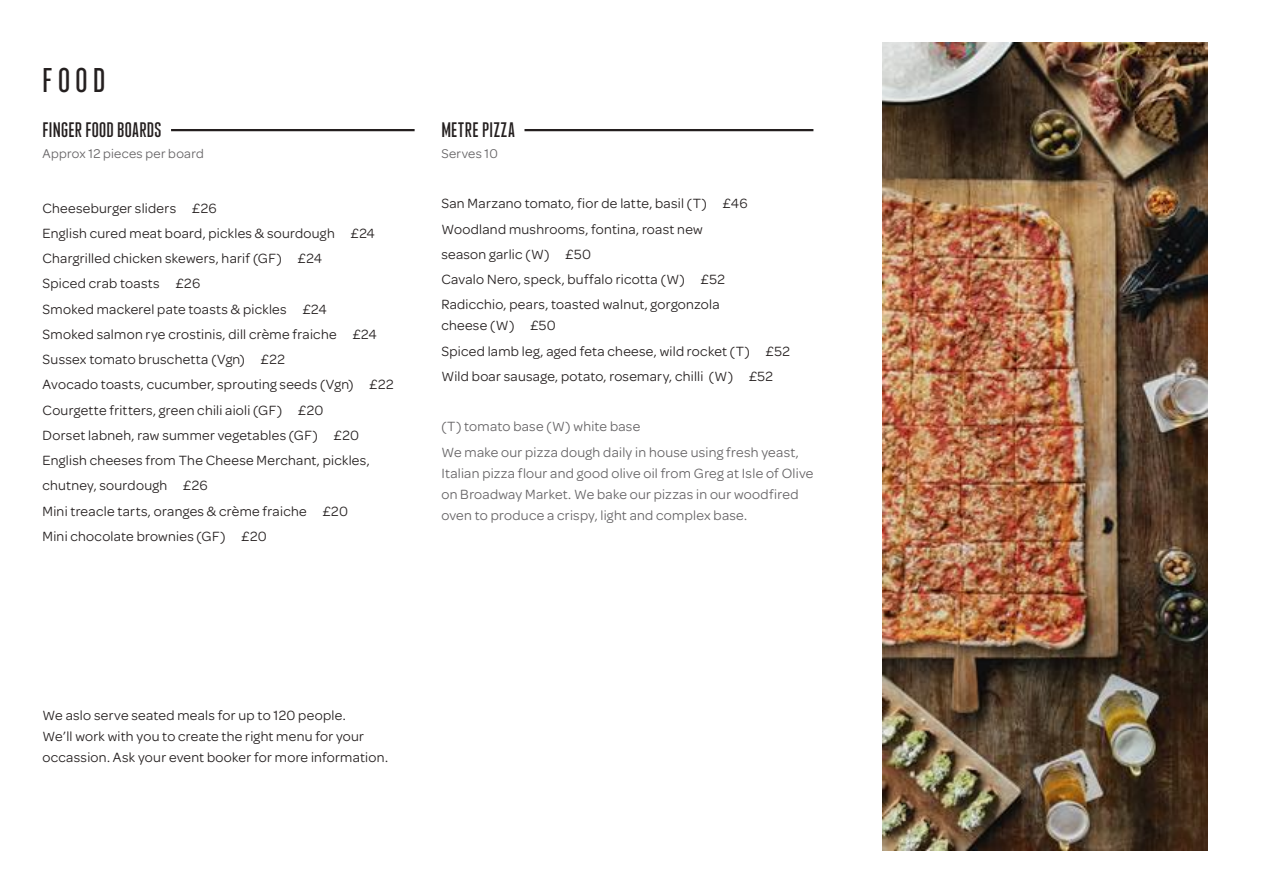
<style>
.page{position:relative;width:1263px;height:893px;background:#fff}
.page>*{position:absolute;margin:0;border:0;box-sizing:border-box;transform-origin:0 0}
.t1{font:36px "Knockout 27 Junior Bantamwt";color:#241f1f;scale:1.05 1}
.t2{font:21px "Franchise";letter-spacing:.015em;color:#241f1f}
.t3{font:14.25px/25.2px "Omnes";letter-spacing:.02em;color:#241f1f}
.t4{font:14.25px/21px "Omnes";letter-spacing:.02em;color:#656365}
.t5{font:13.5px "Omnes";letter-spacing:.025em;color:#656365}
</style>
<div class="page">
<hr style="left:171px;top:129px;width:244px;height:2px;background:#241f1f">
<hr style="left:524px;top:129px;width:289px;height:2px;background:#241f1f">
<img style="left:882px;top:43px;width:326px;height:807px">
<h1 class="t1" style="left:43px;top:59px;width:61px">FOOD</h1>
<h2 class="t2" style="left:43px;top:119px;width:120px">FINGER FOOD BOARDS</h2>
<p class="t5" style="left:43px;top:146px;width:163px">Approx 12 pieces per board</p>
<p class="t3" style="left:43px;top:195px;width:352px">Cheeseburger sliders £26<br>English cured meat board, pickles &amp; sourdough £24<br>Chargrilled chicken skewers, harif (GF) £24<br>Spiced crab toasts £26<br>Smoked mackerel pate toasts &amp; pickles £24<br>Smoked salmon rye crostinis, dill crème fraiche £24<br>Sussex tomato bruschetta (Vgn) £22<br>Avocado toasts, cucumber, sprouting seeds (Vgn) £22<br>Courgette fritters, green chili aioli (GF) £20<br>Dorset labneh, raw summer vegetables (GF) £20<br>English cheeses from The Cheese Merchant, pickles, chutney, sourdough £26<br>Mini treacle tarts, oranges &amp; crème fraiche £20<br>Mini chocolate brownies (GF) £20</p>
<h2 class="t2" style="left:441px;top:119px;width:75px">METRE PIZZA</h2>
<p class="t5" style="left:441px;top:146px;width:58px">Serves 10</p>
<p class="t3" style="left:441px;top:191px;width:308px">San Marzano tomato, fior de latte, basil (T) £46<br>Woodland mushrooms, fontina, roast new season garlic (W) £50<br>Cavalo Nero, speck, buffalo ricotta (W) £52<br>Radicchio, pears, toasted walnut, gorgonzola</p>
<p class="t3" style="left:441px;top:313px;width:350px">cheese (W) £50<br>Spiced lamb leg, aged feta cheese, wild rocket (T) £52<br>Wild boar sausage, potato, rosemary, chilli (W) £52</p>
<p class="t4" style="left:441px;top:414px;width:359px;line-height:25.2px">(T) tomato base (W) white base<br>We make our pizza dough daily in house using fresh yeast,</p>
<p class="t4" style="left:441px;top:462px;width:374px">Italian pizza flour and good olive oil from Greg at Isle of Olive on Broadway Market. We bake our pizzas in our woodfired oven to produce a crispy, light and complex base.</p>
<p class="t3" style="left:43px;top:705px;width:347px;line-height:20.7px">We aslo serve seated meals for up to 120 people.<br>We’ll work with you to create the right menu for your occassion. Ask your event booker for more information.</p>
</div>
